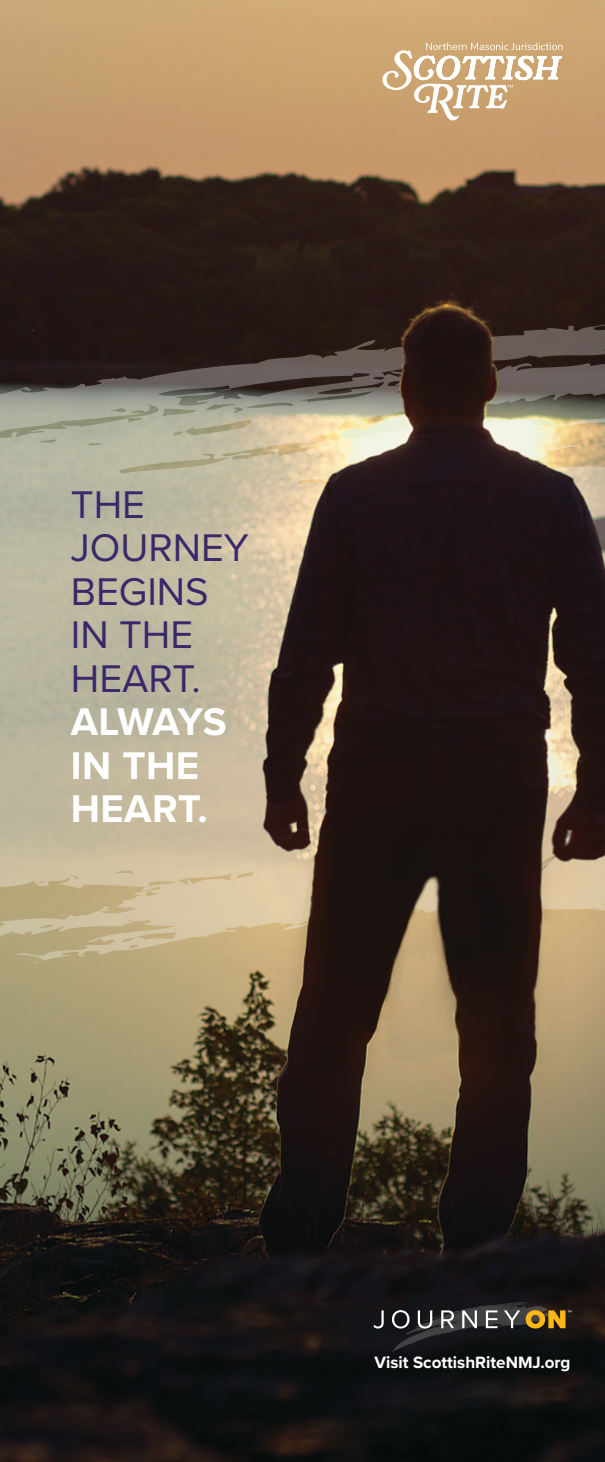
<style>
.page{position:relative;width:605px;height:1462px;background:#fff}
.page>*{position:absolute;margin:0;border:0;box-sizing:border-box;transform-origin:0 0}
.t1{font:40px/43.5px "Proxima Nova";color:#39286a}
.t2{font:700 40px/43.5px "Proxima Nova";letter-spacing:.01em;color:#fff}
.t3{font:700 17px "Proxima Nova";color:#fff}
</style>
<div class="page">
<img style="left:0;top:0;width:604px;height:1462px">
<svg style="left:382px;top:43px;width:180px;height:78px"></svg>
<svg style="left:373px;top:1310px;width:10px;height:18px"></svg>
<svg style="left:392px;top:1302px;width:179px;height:50px;background:#38342e"></svg>
<p class="t1" style="left:71px;top:481px;width:180px">THE<br>JOURNEY<br>BEGINS<br>IN THE<br>HEART.</p>
<p class="t2" style="left:71px;top:699px;width:157px">ALWAYS<br>IN THE<br>HEART.</p>
<p class="t3" style="left:374px;top:1349px;width:197px">Visit ScottishRiteNMJ.org</p>
</div>
